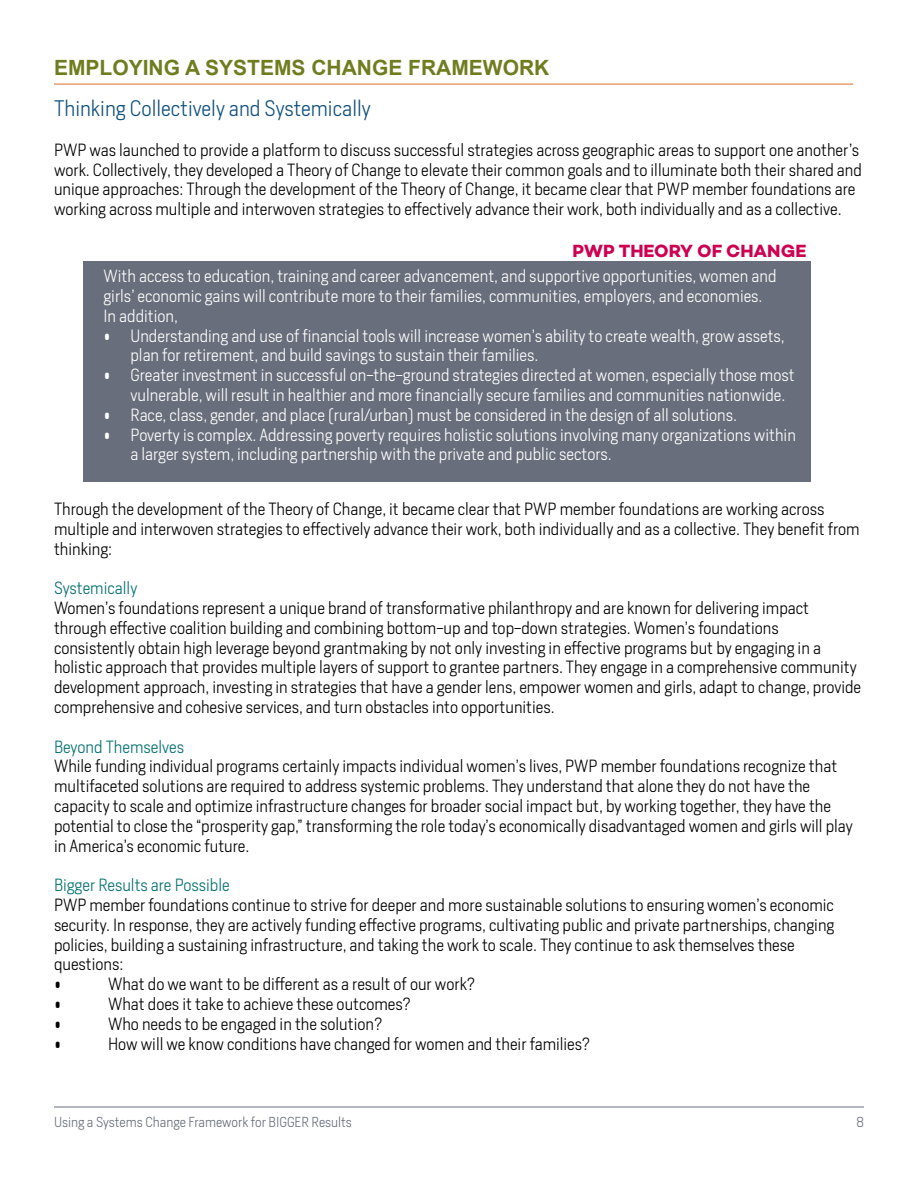
<style>
.page{position:relative;width:918px;height:1188px;background:#fff}
.page>*{position:absolute;margin:0;border:0;box-sizing:border-box;transform-origin:0 0}
.t1{font:300 21px "Heron Sans";color:#12517d}
.t2{font:700 21px "Arial";color:#707d1f}
.t3{font:18px "Campton Bold DEMO";color:#cd0051}
.t4{font:300 16.5px/19.8px "Heron Sans";color:#000}
.t5{font:300 16.5px/19.8px "Heron Sans";color:#fff}
.t6{font:300 16.5px "Heron Sans";color:#047070}
.t7{font:300 13.5px "Heron Sans";color:#686e7b}
</style>
<div class="page">
<hr style="left:54px;top:1107px;width:810px;height:1px;background:#686e7b">
<div style="left:83px;top:261px;width:728px;height:221px;background:#686e7b"></div>
<hr style="left:54px;top:84px;width:799px;height:1px;background:#d76c33">
<p class="t2" style="left:54px;top:54px;width:497px">EMPLOYING A SYSTEMS CHANGE FRAMEWORK</p>
<p class="t1" style="left:54px;top:95px;width:318px">Thinking Collectively and Systemically</p>
<p class="t4" style="left:54px;top:139px;width:809px">PWP was launched to provide a platform to discuss successful strategies across geographic areas to support one another’s work. Collectively, they developed a Theory of Change to elevate their common goals and to illuminate both their shared and unique approaches: Through the development of the Theory of Change, it became clear that PWP member foundations are working across multiple and interwoven strategies to effectively advance their work, both individually and as a collective.</p>
<p class="t3" style="left:573px;top:240px;width:236px">PWP THEORY OF CHANGE</p>
<p class="t5" style="left:104px;top:266px;width:674px">With access to education, training and career advancement, and supportive opportunities, women and girls’ economic gains will contribute more to their families, communities, employers, and economies.<br>In addition,</p>
<p class="t5" style="left:130px;top:325px;width:656px;text-indent:-27px">• Understanding and use of financial tools will increase women’s ability to create wealth, grow assets, plan for retirement, and build savings to sustain their families.</p>
<p class="t5" style="left:130px;top:365px;width:666px;text-indent:-27px">• Greater investment in successful on-the-ground strategies directed at women, especially those most vulnerable, will result in healthier and more financially secure families and communities nationwide.</p>
<p class="t5" style="left:104px;top:405px;width:635px">• Race, class, gender, and place (rural/urban) must be considered in the design of all solutions.</p>
<p class="t5" style="left:130px;top:424px;width:667px;text-indent:-27px">• Poverty is complex. Addressing poverty requires holistic solutions involving many organizations within a larger system, including partnership with the private and public sectors.</p>
<p class="t4" style="left:54px;top:499px;width:807px">Through the development of the Theory of Change, it became clear that PWP member foundations are working across multiple and interwoven strategies to effectively advance their work, both individually and as a collective. They benefit from thinking:</p>
<p class="t6" style="left:54px;top:578px;width:85px">Systemically</p>
<p class="t4" style="left:54px;top:598px;width:809px">Women’s foundations represent a unique brand of transformative philanthropy and are known for delivering impact through effective coalition building and combining bottom-up and top-down strategies. Women’s foundations consistently obtain high leverage beyond grantmaking by not only investing in effective programs but by engaging in a holistic approach that provides multiple layers of support to grantee partners. They engage in a comprehensive community development approach, investing in strategies that have a gender lens, empower women and girls, adapt to change, provide comprehensive and cohesive services, and turn obstacles into opportunities.</p>
<p class="t6" style="left:54px;top:736px;width:132px">Beyond Themselves</p>
<p class="t4" style="left:54px;top:756px;width:800px">While funding individual programs certainly impacts individual women’s lives, PWP member foundations recognize that multifaceted solutions are required to address systemic problems. They understand that alone they do not have the capacity to scale and optimize infrastructure changes for broader social impact but, by working together, they have the potential to close the “prosperity gap,” transforming the role today’s economically disadvantaged women and girls will play in America’s economic future.</p>
<p class="t6" style="left:54px;top:875px;width:177px">Bigger Results are Possible</p>
<p class="t4" style="left:54px;top:895px;width:782px">PWP member foundations continue to strive for deeper and more sustainable solutions to ensuring women’s economic security. In response, they are actively funding effective programs, cultivating public and private partnerships, changing policies, building a sustaining infrastructure, and taking the work to scale. They continue to ask themselves these questions:<br>•</p>
<p class="t4" style="left:108px;top:974px;width:369px">What do we want to be different as a result of our work?</p>
<p class="t4" style="left:54px;top:994px;width:9px">•</p>
<p class="t4" style="left:108px;top:994px;width:304px">What does it take to achieve these outcomes?</p>
<p class="t4" style="left:54px;top:1014px;width:9px">•</p>
<p class="t4" style="left:108px;top:1014px;width:276px">Who needs to be engaged in the solution?</p>
<p class="t4" style="left:54px;top:1033px;width:9px">•</p>
<p class="t4" style="left:108px;top:1033px;width:484px">How will we know conditions have changed for women and their families?</p>
<p class="t7" style="left:54px;top:1113px;width:299px">Using a Systems Change Framework for BIGGER Results</p>
<p class="t7" style="left:856px;top:1113px;width:9px">8</p>
</div>
